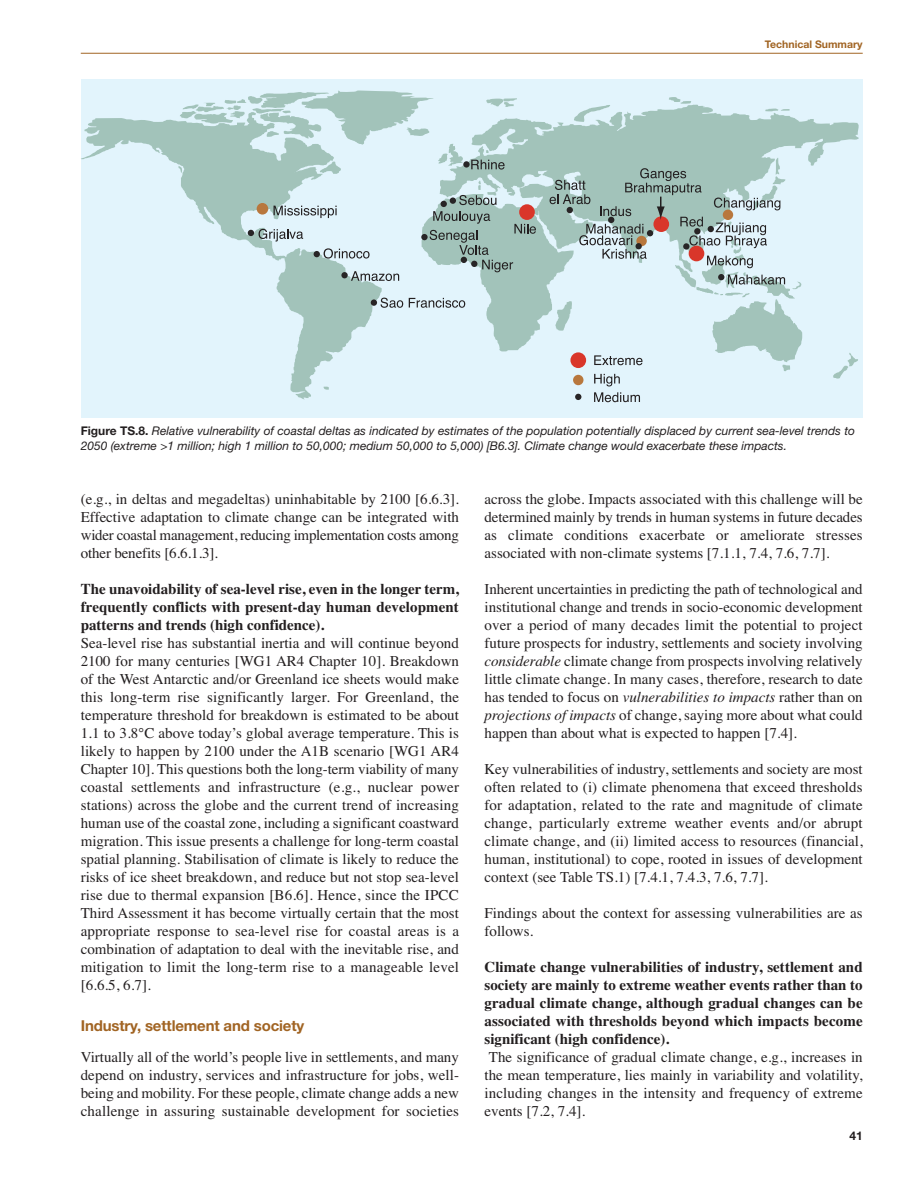
<style>
.page{position:relative;width:918px;height:1188px;background:#fff}
.page>*{position:absolute;margin:0;border:0;box-sizing:border-box;transform-origin:0 0}
.t1{font:15px/18px "Times";letter-spacing:.005em;color:#231f20;text-align:justify}
.t2{font:700 15px/18px "Times";color:#231f20;text-align:justify}
.t3{font:700 15px "Helvetica Neue";letter-spacing:-.01em;color:#a16423}
.t4{font:italic 12px/14.4px "Helvetica Neue";color:#231f20}
.t5{font:700 12px "Helvetica Neue";color:#231f20}
.t6{font:700 10.5px "Helvetica Neue";color:#a16423}
.s1{font-weight:700;font-style:normal}
.s2{font-style:italic}
</style>
<div class="page">
<hr style="left:81px;top:53px;width:782px;height:1px;background:#a16423">
<div style="left:81px;top:79px;width:782px;height:339px;background:#e2f4fc"></div>
<svg style="left:81px;top:118px;width:301px;height:282px"></svg>
<svg style="left:178px;top:90px;width:255px;height:84px"></svg>
<svg style="left:422px;top:105px;width:437px;height:246px"></svg>
<svg style="left:833px;top:353px;width:25px;height:26px"></svg>
<svg style="left:574px;top:105px;width:36px;height:17px"></svg>
<svg style="left:669px;top:97px;width:22px;height:7px"></svg>
<svg style="left:765px;top:108px;width:25px;height:3px"></svg>
<svg style="left:486px;top:98px;width:31px;height:9px"></svg>
<div style="left:257px;top:203px;width:11px;height:12px;background:#b8773d;border-radius:50%"></div>
<svg style="left:575px;top:394px;width:6px;height:6px"></svg>
<svg style="left:463px;top:161px;width:7px;height:7px"></svg>
<div style="left:341px;top:272px;width:7px;height:6px;background:#282526;border-radius:50%"></div>
<div style="left:371px;top:299px;width:6px;height:7px;background:#282526;border-radius:50%"></div>
<div style="left:421px;top:234px;width:7px;height:6px;background:#282526;border-radius:50%"></div>
<svg style="left:381px;top:298px;width:22px;height:10px"></svg>
<svg style="left:409px;top:298px;width:56px;height:10px"></svg>
<svg style="left:471px;top:160px;width:34px;height:10px"></svg>
<svg style="left:594px;top:392px;width:46px;height:10px"></svg>
<svg style="left:430px;top:180px;width:106px;height:92px"></svg>
<svg style="left:351px;top:271px;width:48px;height:10px"></svg>
<svg style="left:314px;top:248px;width:56px;height:11px"></svg>
<svg style="left:248px;top:229px;width:55px;height:13px"></svg>
<svg style="left:274px;top:206px;width:63px;height:12px"></svg>
<svg style="left:550px;top:158px;width:253px;height:228px"></svg>
<p class="t6" style="left:765px;top:40px;width:99px">Technical Summary</p>
<p class="t4" style="left:81px;top:425px;width:776px"><span class="s1">Figure TS.8.</span> Relative vulnerability of coastal deltas as indicated by estimates of the population potentially displaced by current sea-level trends to<br>2050 (extreme &gt;1 million; high 1 million to 50,000; medium 50,000 to 5,000) [B6.3]. Climate change would exacerbate these impacts.</p>
<p class="t1" style="left:81px;top:490px;width:380px">(e.g., in deltas and megadeltas) uninhabitable by 2100 [6.6.3].<br>Effective adaptation to climate change can be integrated with wider coastal management, reducing implementation costs among other benefits [6.6.1.3].</p>
<p class="t2" style="left:81px;top:580px;width:380px">The unavoidability of sea-level rise, even in the longer term, frequently conflicts with present-day human development patterns and trends (high confidence).</p>
<p class="t1" style="left:81px;top:634px;width:380px">Sea-level rise has substantial inertia and will continue beyond 2100 for many centuries [WG1 AR4 Chapter 10]. Breakdown of the West Antarctic and/or Greenland ice sheets would make this long-term rise significantly larger. For Greenland, the temperature threshold for breakdown is estimated to be about 1.1 to 3.8°C above today’s global average temperature. This is likely to happen by 2100 under the A1B scenario [WG1 AR4<br>Chapter 10]. This questions both the long-term viability of many coastal settlements and infrastructure (e.g., nuclear power stations) across the globe and the current trend of increasing human use of the coastal zone, including a significant coastward migration. This issue presents a challenge for long-term coastal spatial planning. Stabilisation of climate is likely to reduce the risks of ice sheet breakdown, and reduce but not stop sea-level rise due to thermal expansion [B6.6]. Hence, since the IPCC Third Assessment it has become virtually certain that the most appropriate response to sea-level rise for coastal areas is a combination of adaptation to deal with the inevitable rise, and mitigation to limit the long-term rise to a manageable level [6.6.5, 6.7].</p>
<p class="t3" style="left:81px;top:1020px;width:225px">Industry, settlement and society</p>
<p class="t1" style="left:81px;top:1048px;width:380px">Virtually all of the world’s people live in settlements, and many depend on industry, services and infrastructure for jobs, well&shy;being and mobility. For these people, climate change adds a new challenge in assuring sustainable development for societies</p>
<p class="t1" style="left:485px;top:490px;width:380px">across the globe. Impacts associated with this challenge will be determined mainly by trends in human systems in future decades as climate conditions exacerbate or ameliorate stresses associated with non-climate systems [7.1.1, 7.4, 7.6, 7.7].</p>
<p class="t1" style="left:485px;top:580px;width:380px">Inherent uncertainties in predicting the path of technological and institutional change and trends in socio-economic development over a period of many decades limit the potential to project future prospects for industry, settlements and society involving <span class="s2">considerable</span> climate change from prospects involving relatively little climate change. In many cases, therefore, research to date has tended to focus on <span class="s2">vulnerabilities to impacts</span> rather than on <span class="s2">projections of impacts</span> of change, saying more about what could happen than about what is expected to happen [7.4].</p>
<p class="t1" style="left:485px;top:760px;width:380px">Key vulnerabilities of industry, settlements and society are most often related to (i) climate phenomena that exceed thresholds for adaptation, related to the rate and magnitude of climate change, particularly extreme weather events and/or abrupt climate change, and (ii) limited access to resources (financial, human, institutional) to cope, rooted in issues of development context (see Table TS.1) [7.4.1, 7.4.3, 7.6, 7.7].</p>
<p class="t1" style="left:485px;top:904px;width:380px">Findings about the context for assessing vulnerabilities are as follows.</p>
<p class="t2" style="left:485px;top:958px;width:380px">Climate change vulnerabilities of industry, settlement and society are mainly to extreme weather events rather than to gradual climate change, although gradual changes can be associated with thresholds beyond which impacts become significant (high confidence).</p>
<p class="t1" style="left:485px;top:1048px;width:380px">The significance of gradual climate change, e.g., increases in the mean temperature, lies mainly in variability and volatility, including changes in the intensity and frequency of extreme events [7.2, 7.4].</p>
<p class="t5" style="left:849px;top:1131px;width:15px">41</p>
</div>
